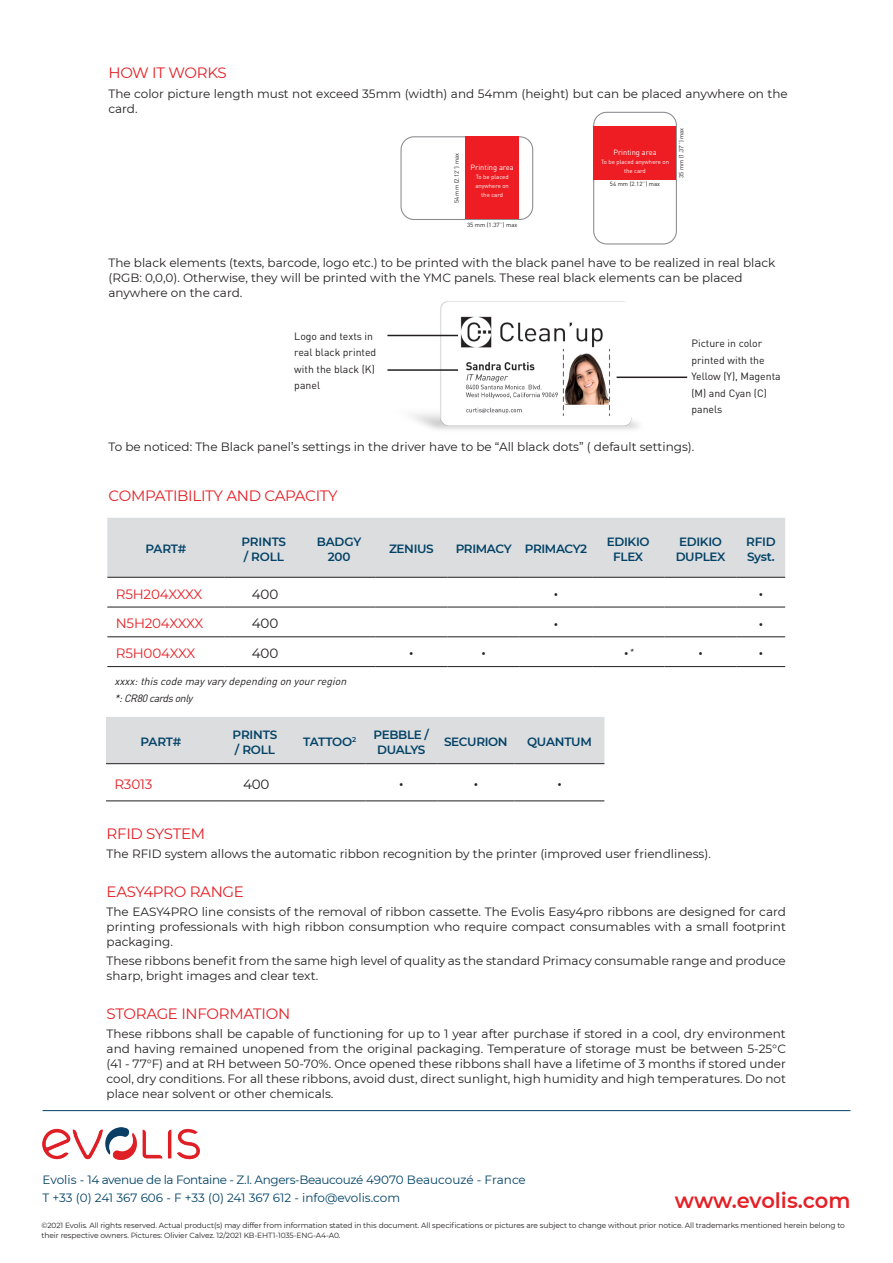
<style>
.page{position:relative;width:893px;height:1263px;background:#fff}
.page>*{position:absolute;margin:0;border:0;box-sizing:border-box;transform-origin:0 0}
.t1{font:600 21px "Montserrat";letter-spacing:-.01em;color:#e41f25}
.t2{font:18px "Montserrat";color:#231f20}
.t3{font:15px "Montserrat";letter-spacing:-.02em;color:#e41f25}
.t4{font:13.5px "Montserrat";letter-spacing:-.015em;color:#e41f25}
.t5{font:13.5px "Montserrat";letter-spacing:-.015em;color:#231f20}
.t6{font:12px/15px "Montserrat";color:#231f20}
.t7{font:600 12px/15px "Montserrat";letter-spacing:-.03em;color:#024266}
.t8{font:12px/18px "Montserrat";letter-spacing:-.01em;color:#024266}
.t9{font:10.5px/16.5px "DINOT";color:#231f20}
.t10{font:italic 10.5px/16.5px "DINOT";color:#231f20}
.t11{font:7.5px/10.5px "Montserrat";letter-spacing:-.01em;color:#231f20}
.t12{font:7.5px "DINOT";color:#fff}
.t13{font:6px "DINOT";color:#231f20}
.t14{font:6px/9px "DINOT";color:#fff;text-align:center}
</style>
<div class="page">
<hr style="left:43px;top:1110px;width:807px;height:1px;background:#024266">
<img style="left:43px;top:1128px;width:157px;height:32px">
<svg style="left:106px;top:717px;width:498px;height:84px"></svg>
<hr style="left:106px;top:763px;width:110px;height:1px;background:#231f20">
<hr style="left:216px;top:763px;width:78px;height:1px;background:#231f20">
<hr style="left:294px;top:763px;width:71px;height:1px;background:#231f20">
<hr style="left:365px;top:763px;width:72px;height:1px;background:#231f20">
<hr style="left:437px;top:763px;width:78px;height:1px;background:#231f20">
<hr style="left:515px;top:763px;width:89px;height:1px;background:#231f20">
<hr style="left:106px;top:801px;width:110px;height:1px;background:#231f20">
<hr style="left:216px;top:801px;width:78px;height:1px;background:#231f20">
<hr style="left:294px;top:801px;width:71px;height:1px;background:#231f20">
<hr style="left:365px;top:801px;width:72px;height:1px;background:#231f20">
<hr style="left:437px;top:801px;width:78px;height:1px;background:#231f20">
<hr style="left:515px;top:801px;width:89px;height:1px;background:#231f20">
<div style="left:107px;top:518px;width:678px;height:59px;background:#dcdddf"></div>
<svg style="left:107px;top:606px;width:678px;height:32px"></svg>
<hr style="left:107px;top:577px;width:118px;height:1px;background:#231f20">
<hr style="left:225px;top:577px;width:78px;height:1px;background:#231f20">
<hr style="left:303px;top:577px;width:72px;height:1px;background:#231f20">
<hr style="left:375px;top:577px;width:73px;height:1px;background:#231f20">
<hr style="left:448px;top:577px;width:72px;height:1px;background:#231f20">
<hr style="left:520px;top:577px;width:72px;height:1px;background:#231f20">
<hr style="left:592px;top:577px;width:72px;height:1px;background:#231f20">
<hr style="left:664px;top:577px;width:73px;height:1px;background:#231f20">
<hr style="left:737px;top:577px;width:48px;height:1px;background:#231f20">
<hr style="left:107px;top:607px;width:118px;height:1px;background:#231f20">
<hr style="left:225px;top:607px;width:78px;height:1px;background:#231f20">
<hr style="left:303px;top:607px;width:72px;height:1px;background:#231f20">
<hr style="left:375px;top:607px;width:73px;height:1px;background:#231f20">
<hr style="left:448px;top:607px;width:72px;height:1px;background:#231f20">
<hr style="left:520px;top:607px;width:72px;height:1px;background:#231f20">
<hr style="left:592px;top:607px;width:72px;height:1px;background:#231f20">
<hr style="left:664px;top:607px;width:73px;height:1px;background:#231f20">
<hr style="left:737px;top:607px;width:48px;height:1px;background:#231f20">
<hr style="left:107px;top:636px;width:118px;height:1px;background:#231f20">
<hr style="left:225px;top:636px;width:78px;height:1px;background:#231f20">
<hr style="left:303px;top:636px;width:72px;height:1px;background:#231f20">
<hr style="left:375px;top:636px;width:73px;height:1px;background:#231f20">
<hr style="left:448px;top:636px;width:72px;height:1px;background:#231f20">
<hr style="left:520px;top:636px;width:72px;height:1px;background:#231f20">
<hr style="left:592px;top:636px;width:72px;height:1px;background:#231f20">
<hr style="left:664px;top:636px;width:73px;height:1px;background:#231f20">
<hr style="left:737px;top:636px;width:48px;height:1px;background:#231f20">
<hr style="left:107px;top:666px;width:118px;height:1px;background:#231f20">
<hr style="left:225px;top:666px;width:78px;height:1px;background:#231f20">
<hr style="left:303px;top:666px;width:72px;height:1px;background:#231f20">
<hr style="left:375px;top:666px;width:73px;height:1px;background:#231f20">
<hr style="left:448px;top:666px;width:72px;height:1px;background:#231f20">
<hr style="left:520px;top:666px;width:72px;height:1px;background:#231f20">
<hr style="left:592px;top:666px;width:72px;height:1px;background:#231f20">
<hr style="left:664px;top:666px;width:73px;height:1px;background:#231f20">
<hr style="left:737px;top:666px;width:48px;height:1px;background:#231f20">
<div style="left:400px;top:136px;width:133px;height:84px;border:1px solid #8a8c8f;border-radius:13px"></div>
<div style="left:466px;top:136px;width:53px;height:83px;background:#ee1d23"></div>
<div style="left:593px;top:112px;width:84px;height:132px;border:1px solid #8a8c8f;border-radius:13px"></div>
<div style="left:593px;top:126px;width:83px;height:53px;background:#ee1d23"></div>
<img style="left:387px;top:301px;width:252px;height:129px">
<hr style="left:387px;top:335px;width:71px;height:1px;background:#231f20">
<hr style="left:387px;top:369px;width:71px;height:2px;background:#231f20">
<hr style="left:617px;top:376px;width:70px;height:2px;background:#231f20">
<p class="t3" style="left:108px;top:63px;width:120px">HOW IT WORKS</p>
<p class="t6" style="left:108px;top:85px;width:681px">The color picture length must not exceed 35mm (width) and 54mm (height) but can be placed anywhere on the card.</p>
<p class="t13" style="left:453px;top:203px;width:52px;rotate:-90deg">54 mm (2.12’’) max</p>
<p class="t12" style="left:470px;top:163px;width:45px">Printing area</p>
<p class="t14" style="left:475px;top:172px;width:35px">To be placed anywhere on the card</p>
<p class="t13" style="left:467px;top:221px;width:52px">35 mm (1.37’’) max</p>
<p class="t12" style="left:613px;top:148px;width:45px">Printing area</p>
<p class="t14" style="left:601px;top:157px;width:70px">To be placed anywhere on the card</p>
<p class="t13" style="left:610px;top:180px;width:52px">54 mm (2.12’’) max</p>
<p class="t13" style="left:677px;top:178px;width:52px;rotate:-90deg">35 mm (1.37’’) max</p>
<p class="t6" style="left:108px;top:254px;width:668px">The black elements (texts, barcode, logo etc.) to be printed with the black panel have to be realized in real black (RGB: 0,0,0). Otherwise, they will be printed with the YMC panels. These real black elements can be placed anywhere on the card.</p>
<p class="t9" style="left:294px;top:327px;width:84px">Logo and texts in real black printed with the black (K) panel</p>
<p class="t9" style="left:691px;top:335px;width:91px">Picture in color printed with the<br>Yellow (Y), Magenta (M) and Cyan (C) panels</p>
<p class="t6" style="left:108px;top:438px;width:587px">To be noticed: The Black panel’s settings in the driver have to be “All black dots” ( default settings).</p>
<p class="t3" style="left:108px;top:486px;width:231px">COMPATIBILITY AND CAPACITY</p>
<p class="t7" style="left:146px;top:541px;width:42px">PART#</p>
<p class="t7" style="left:241px;top:533px;width:46px">PRINTS / ROLL</p>
<p class="t7" style="left:317px;top:533px;width:46px;text-align:center">BADGY<br>200</p>
<p class="t7" style="left:389px;top:541px;width:46px">ZENIUS</p>
<p class="t7" style="left:456px;top:541px;width:133px">PRIMACY PRIMACY2</p>
<p class="t7" style="left:607px;top:533px;width:44px;text-align:center">EDIKIO<br>FLEX</p>
<p class="t7" style="left:676px;top:533px;width:51px">EDIKIO<br>DUPLEX</p>
<p class="t7" style="left:746px;top:533px;width:31px">RFID<br>Syst.</p>
<p class="t4" style="left:116px;top:585px;width:88px">R5H204XXXX</p>
<p class="t5" style="left:252px;top:585px;width:28px">400</p>
<h2 class="t2" style="left:553px;top:582px;width:7px">•</h2>
<h2 class="t2" style="left:758px;top:582px;width:7px">•</h2>
<p class="t4" style="left:116px;top:614px;width:89px">N5H204XXXX</p>
<p class="t5" style="left:252px;top:614px;width:28px">400</p>
<h2 class="t2" style="left:553px;top:612px;width:7px">•</h2>
<h2 class="t2" style="left:758px;top:612px;width:7px">•</h2>
<p class="t4" style="left:116px;top:644px;width:81px">R5H004XXX</p>
<p class="t5" style="left:252px;top:644px;width:28px">400</p>
<h2 class="t2" style="left:409px;top:642px;width:7px">•</h2>
<h2 class="t2" style="left:481px;top:642px;width:7px">•</h2>
<h2 class="t2" style="left:623px;top:642px;width:14px">•<sup>*</sup></h2>
<h2 class="t2" style="left:698px;top:642px;width:7px">•</h2>
<h2 class="t2" style="left:758px;top:642px;width:7px">•</h2>
<p class="t10" style="left:115px;top:673px;width:236px">xxxx:thiscode mayvarydepending on yourregion *:CR80cardsonly</p>
<p class="t7" style="left:141px;top:734px;width:42px">PART#</p>
<p class="t7" style="left:233px;top:726px;width:46px">PRINTS / ROLL</p>
<p class="t7" style="left:303px;top:734px;width:54px">TATTOO<sup>2</sup></p>
<p class="t7" style="left:374px;top:726px;width:57px;text-align:center">PEBBLE /<br>DUALYS</p>
<p class="t7" style="left:444px;top:734px;width:65px">SECURION</p>
<p class="t7" style="left:527px;top:734px;width:67px">QUANTUM</p>
<p class="t4" style="left:114px;top:775px;width:39px">R3013</p>
<p class="t5" style="left:243px;top:775px;width:28px">400</p>
<h2 class="t2" style="left:398px;top:772px;width:7px">•</h2>
<h2 class="t2" style="left:473px;top:772px;width:7px">•</h2>
<h2 class="t2" style="left:557px;top:772px;width:7px">•</h2>
<p class="t3" style="left:107px;top:823px;width:100px">RFID SYSTEM</p>
<p class="t6" style="left:107px;top:846px;width:606px">The RFID system allows the automatic ribbon recognition by the printer (improved user friendliness).</p>
<p class="t3" style="left:107px;top:881px;width:139px">EASY4PRO RANGE</p>
<p class="t6" style="left:107px;top:904px;width:681px;text-align:justify">The EASY4PRO line consists of the removal of ribbon cassette. The Evolis Easy4pro ribbons are designed for card printing professionals with high ribbon consumption who require compact consumables with a small footprint packaging.</p>
<p class="t6" style="left:107px;top:953px;width:681px">These ribbons benefit from the same high level of quality as the standard Primacy consumable range and produce sharp, bright images and clear text.</p>
<p class="t3" style="left:107px;top:1003px;width:185px">STORAGE INFORMATION</p>
<p class="t6" style="left:107px;top:1026px;width:681px;text-align:justify">These ribbons shall be capable of functioning for up to 1 year after purchase if stored in a cool, dry environment and having remained unopened from the original packaging. Temperature of storage must be between 5-25°C (41 - 77°F) and at RH between 50-70%. Once opened these ribbons shall have a lifetime of 3 months if stored under cool, dry conditions. For all these ribbons, avoid dust, direct sunlight, high humidity and high temperatures. Do not place near solvent or other chemicals.</p>
<p class="t8" style="left:43px;top:1170px;width:485px">Evolis - 14 avenue de la Fontaine - Z.I. Angers-Beaucouzé 49070 Beaucouzé - France<br>T +33 (0) 241 367 606 - F +33 (0) 241 367 612 - info@evolis.com</p>
<p class="t11" style="left:41px;top:1219px;width:805px">©2021 Evolis. All rights reserved. Actual product(s) may differ from information stated in this document. All specifications or pictures are subject to change without prior notice. All trademarks mentioned herein belong to their respective owners. Pictures: Olivier Calvez. 12/2021 KB-EHT1-1035-ENG-A4-A0.</p>
<h1 class="t1" style="left:675px;top:1185px;width:177px">www.evolis.com</h1>
</div>
